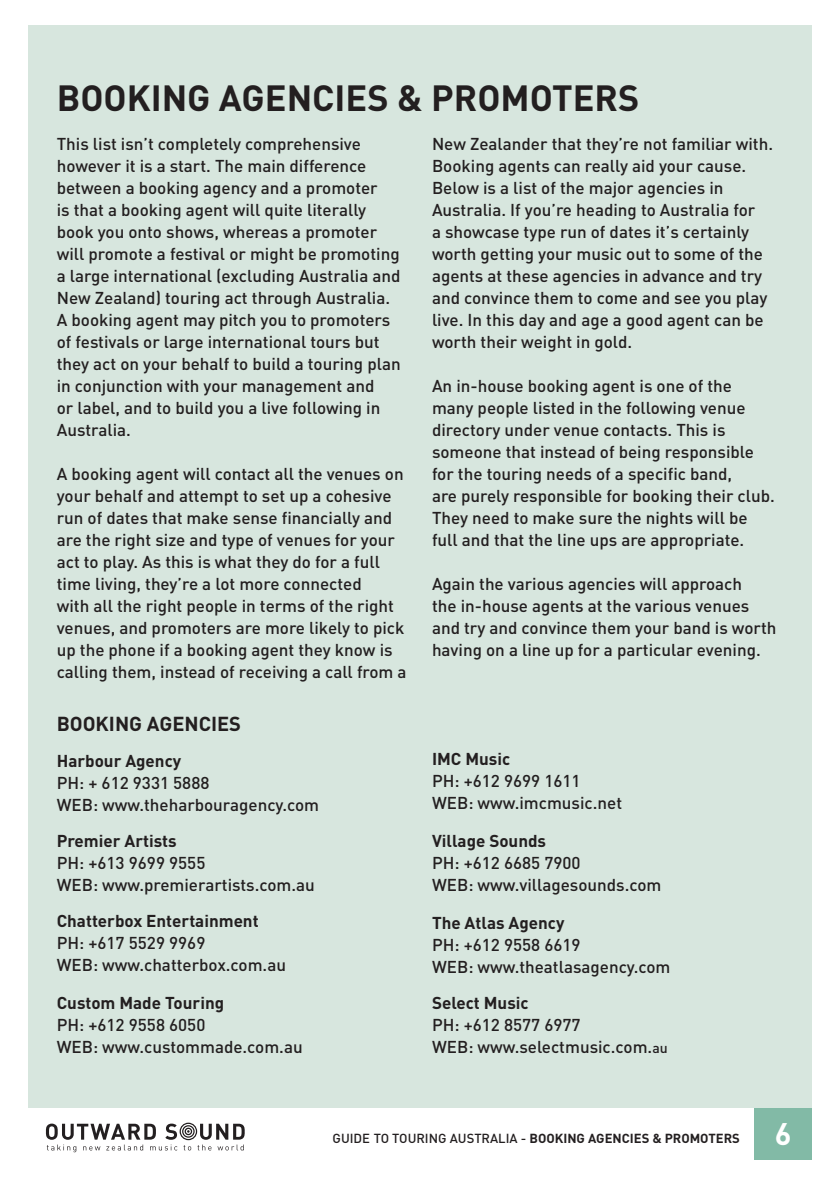
<style>
.page{position:relative;width:840px;height:1185px;background:#fff}
.page>*{position:absolute;margin:0;border:0;box-sizing:border-box;transform-origin:0 0}
.t1{font:700 36px "DIN";color:#231f20}
.t2{font:700 30.8px "DIN";color:#fff}
.t3{font:700 20px "DIN";color:#231f20}
.t4{font:500 17px/22px "DIN";color:#231f20}
.t5{font:700 17px "DIN";color:#231f20}
.t6{font:700 13px "DIN";color:#231f20}
.s1{font-size:14px}
.s2{font-weight:500}
</style>
<div class="page">
<div style="left:28px;top:26px;width:783px;height:1133px;background:#d7e6de"></div>
<div style="left:28px;top:1108px;width:783px;height:59px;background:#fff"></div>
<svg style="left:46px;top:1123px;width:199px;height:29px"></svg>
<div style="left:753px;top:1108px;width:58px;height:51px;background:#82baa6"></div>
<h1 class="t1" style="left:57px;top:85px;width:584px">BOOKING AGENCIES &amp; PROMOTERS</h1>
<p class="t4" style="left:57px;top:134px;width:345px">This list isn’t completely comprehensive however it is a start. The main difference between a booking agency and a promoter<br>is that a booking agent will quite literally book you onto shows, whereas a promoter will promote a festival or might be promoting a large international (excluding Australia and New Zealand) touring act through Australia.<br>A booking agent may pitch you to promoters of festivals or large international tours but they act on your behalf to build a touring plan in conjunction with your management and<br>or label, and to build you a live following in Australia.</p>
<p class="t4" style="left:57px;top:464px;width:351px">A booking agent will contact all the venues on your behalf and attempt to set up a cohesive run of dates that make sense financially and are the right size and type of venues for your act to play. As this is what they do for a full time living, they’re a lot more connected<br>with all the right people in terms of the right venues, and promoters are more likely to pick up the phone if a booking agent they know is calling them, instead of receiving a call from a</p>
<p class="t3" style="left:57px;top:717px;width:186px">BOOKING AGENCIES</p>
<p class="t5" style="left:57px;top:755px;width:126px">Harbour Agency</p>
<p class="t4" style="left:57px;top:774px;width:264px">PH: + 612 9331 5888<br>WEB: www.theharbouragency.com</p>
<p class="t5" style="left:57px;top:835px;width:121px">Premier Artists</p>
<p class="t4" style="left:57px;top:854px;width:259px">PH: +613 9699 9555<br>WEB: www.premierartists.com.au</p>
<p class="t5" style="left:57px;top:915px;width:203px">Chatterbox Entertainment</p>
<p class="t4" style="left:57px;top:934px;width:230px">PH: +617 5529 9969<br>WEB: www.chatterbox.com.au</p>
<p class="t5" style="left:57px;top:997px;width:169px">Custom Made Touring</p>
<p class="t4" style="left:57px;top:1016px;width:247px">PH: +612 9558 6050<br>WEB: www.custommade.com.au</p>
<p class="t4" style="left:432px;top:134px;width:342px">New Zealander that they’re not familiar with.<br>Booking agents can really aid your cause.<br>Below is a list of the major agencies in Australia. If you’re heading to Australia for<br>a showcase type run of dates it’s certainly worth getting your music out to some of the agents at these agencies in advance and try and convince them to come and see you play live. In this day and age a good agent can be worth their weight in gold.</p>
<p class="t4" style="left:432px;top:376px;width:344px">An in-house booking agent is one of the many people listed in the following venue directory under venue contacts. This is someone that instead of being responsible for the touring needs of a specific band,<br>are purely responsible for booking their club.<br>They need to make sure the nights will be full and that the line ups are appropriate.</p>
<p class="t4" style="left:432px;top:574px;width:346px">Again the various agencies will approach<br>the in-house agents at the various venues and try and convince them your band is worth having on a line up for a particular evening.</p>
<p class="t5" style="left:432px;top:753px;width:80px">IMC Music</p>
<p class="t4" style="left:432px;top:772px;width:191px">PH: +612 9699 1611<br>WEB: www.imcmusic.net</p>
<p class="t5" style="left:432px;top:835px;width:116px">Village Sounds</p>
<p class="t4" style="left:432px;top:854px;width:231px">PH: +612 6685 7900<br>WEB: www.villagesounds.com</p>
<p class="t5" style="left:432px;top:917px;width:134px">The Atlas Agency</p>
<p class="t4" style="left:432px;top:936px;width:240px">PH: +612 9558 6619<br>WEB: www.theatlasagency.com</p>
<p class="t5" style="left:432px;top:997px;width:98px">Select Music</p>
<p class="t4" style="left:432px;top:1016px;width:237px">PH: +612 8577 6977<br>WEB: www.selectmusic.com.<span class="s1">au</span></p>
<p class="t6" style="left:332px;top:1133px;width:408px"><span class="s2">GUIDE TO TOURING AUSTRALIA -</span> BOOKING AGENCIES &amp; PROMOTERS</p>
<h2 class="t2" style="left:774px;top:1123px;width:18px">6</h2>
</div>
